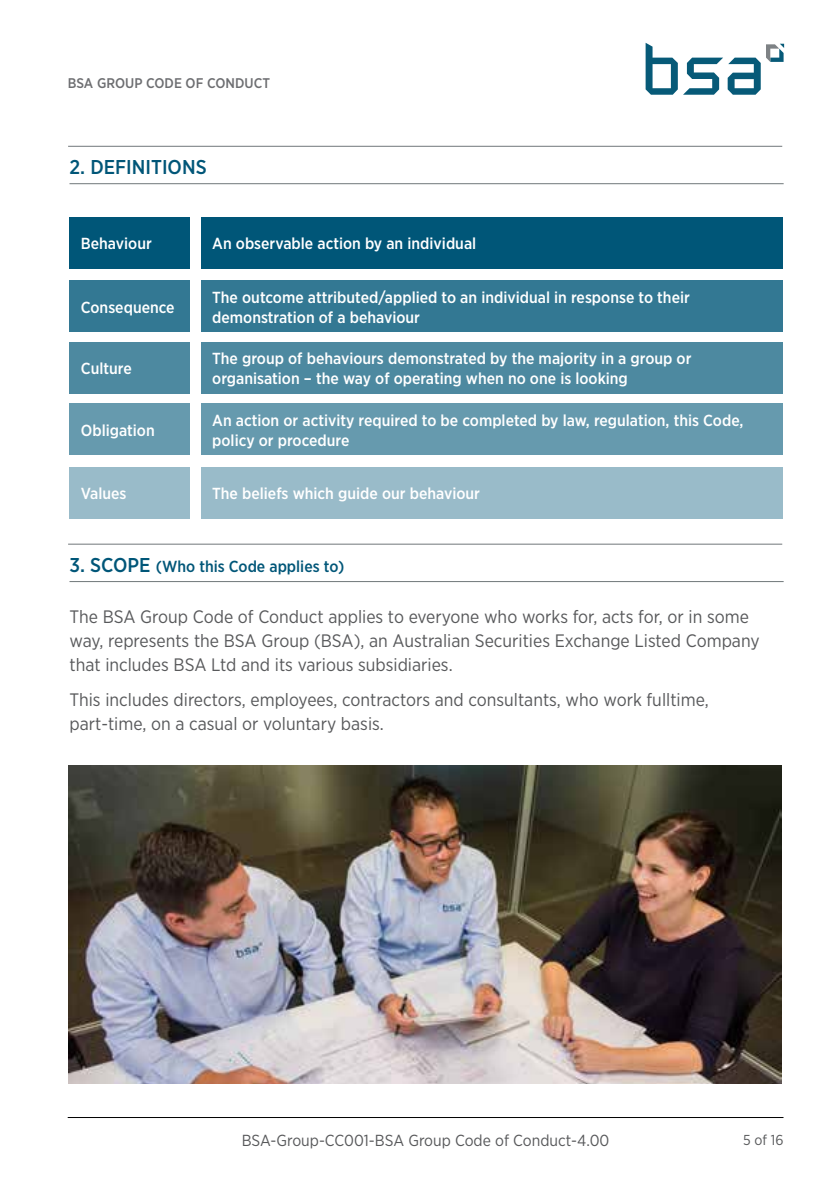
<style>
.page{position:relative;width:840px;height:1191px;background:#fff}
.page>*{position:absolute;margin:0;border:0;box-sizing:border-box;transform-origin:0 0}
.t1{font:500 20px "Gotham Narrow";color:#005678}
.t2{font:18px/24px "Gotham Narrow";color:#58595b}
.t3{font:500 16px/20px "Gotham Narrow";color:#fff}
.t4{font:16px "Gotham Narrow";color:#58595b}
.t5{font:500 16px "Gotham Narrow";color:#005678}
.t6{font:14.4px "Gotham Narrow";color:#58595b}
.t7{font:500 14px "Gotham Narrow";color:#6d6e71}
.s1{font-size:20px}
</style>
<div class="page">
<svg style="left:645px;top:43px;width:138px;height:52px"></svg>
<hr style="left:68px;top:1117px;width:715px;height:1px;background:#000">
<hr style="left:68px;top:146px;width:713px;height:1px;background:#70777a">
<hr style="left:68px;top:543px;width:713px;height:1px;background:#70777a">
<hr style="left:69px;top:183px;width:714px;height:1px;background:#70777a">
<hr style="left:69px;top:581px;width:714px;height:1px;background:#70777a">
<div style="left:69px;top:217px;width:120px;height:51px;background:#005678"></div>
<div style="left:69px;top:281px;width:120px;height:51px;background:#337893"></div>
<div style="left:69px;top:342px;width:120px;height:51px;background:#4d89a0"></div>
<div style="left:69px;top:404px;width:120px;height:51px;background:#669aae"></div>
<div style="left:69px;top:467px;width:120px;height:51px;background:#99bbc9"></div>
<div style="left:201px;top:217px;width:580px;height:51px;background:#005678"></div>
<div style="left:201px;top:281px;width:580px;height:51px;background:#337893"></div>
<div style="left:201px;top:342px;width:580px;height:51px;background:#4d89a0"></div>
<div style="left:201px;top:404px;width:580px;height:51px;background:#669aae"></div>
<div style="left:201px;top:467px;width:580px;height:51px;background:#99bbc9"></div>
<img style="left:68px;top:765px;width:713px;height:318px">
<p class="t7" style="left:68px;top:74px;width:204px">BSA GROUP CODE OF CONDUCT</p>
<p class="t1" style="left:69px;top:155px;width:138px">2. DEFINITIONS</p>
<p class="t3" style="left:81px;top:233px;width:72px">Behaviour</p>
<p class="t3" style="left:81px;top:297px;width:95px">Consequence</p>
<p class="t3" style="left:81px;top:358px;width:52px">Culture</p>
<p class="t3" style="left:81px;top:420px;width:75px">Obligation</p>
<p class="t3" style="left:81px;top:483px;width:47px">Values</p>
<p class="t3" style="left:212px;top:233px;width:265px">An observable action by an individual</p>
<p class="t3" style="left:212px;top:287px;width:479px">The outcome attributed/applied to an individual in response to their demonstration of a behaviour</p>
<p class="t3" style="left:212px;top:348px;width:480px">The group of behaviours demonstrated by the majority in a group or organisation – the way of operating when no one is looking</p>
<p class="t3" style="left:212px;top:410px;width:532px">An action or activity required to be completed by law, regulation, this Code, policy or procedure</p>
<p class="t3" style="left:212px;top:483px;width:269px">The beliefs which guide our behaviour</p>
<p class="t5" style="left:69px;top:556px;width:276px"><span class="s1">3. SCOPE</span> (Who this Code applies to)</p>
<p class="t2" style="left:69px;top:604px;width:691px">The BSA Group Code of Conduct applies to everyone who works for, acts for, or in some way, represents the BSA Group (BSA), an Australian Securities Exchange Listed Company that includes BSA Ltd and its various subsidiaries.</p>
<p class="t2" style="left:69px;top:687px;width:640px">This includes directors, employees, contractors and consultants, who work fulltime, part-time, on a casual or voluntary basis.</p>
<p class="t4" style="left:241px;top:1130px;width:369px">BSA-Group-CC001-BSA Group Code of Conduct-4.00</p>
<p class="t6" style="left:742px;top:1131px;width:42px">5 of 16</p>
</div>
